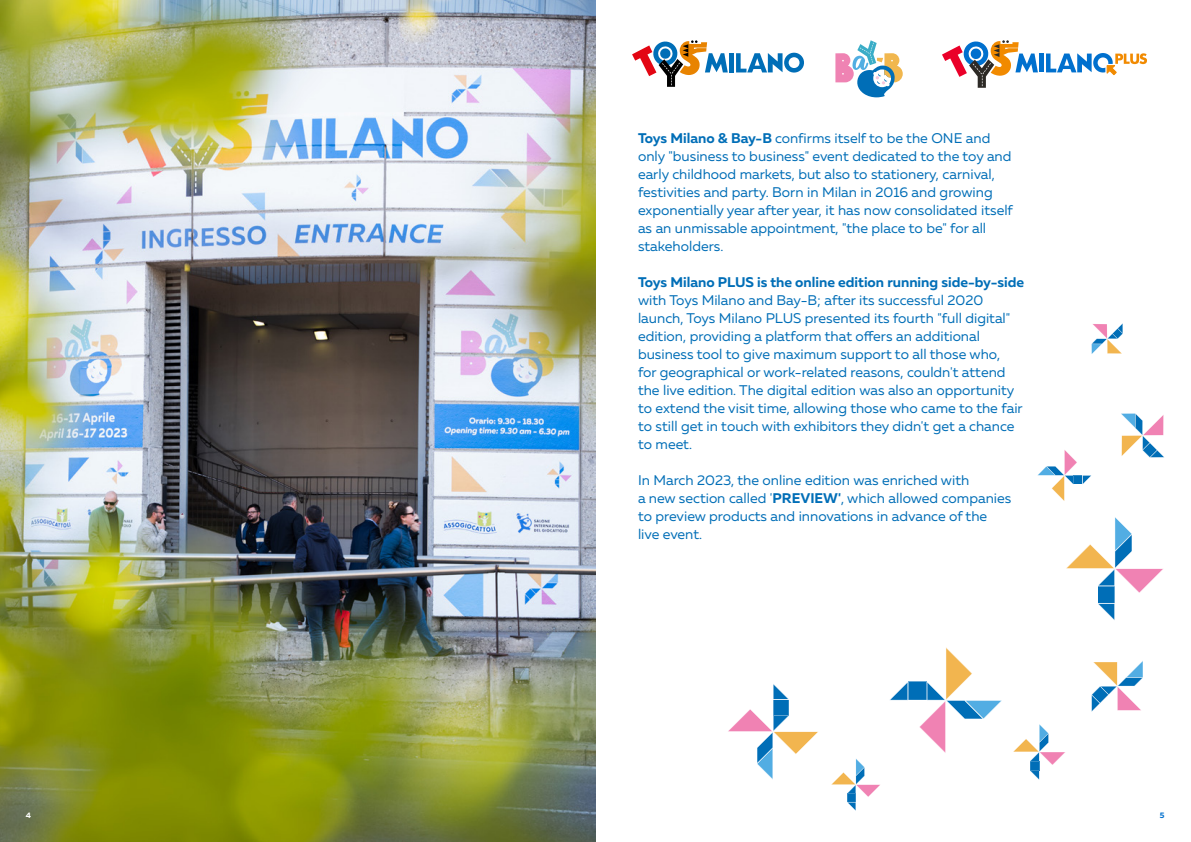
<style>
.page{position:relative;width:1191px;height:842px;background:#fff}
.page>*{position:absolute;margin:0;border:0;box-sizing:border-box;transform-origin:0 0}
.t1{font:14px/18px "Muller";color:#006eb7}
.t2{font:700 14px "Muller";color:#006eb7}
.t3{font:700 8px "Muller";color:#fff}
.t4{font:700 8px "Muller";color:#0070ce}
.s1{font-weight:700}
</style>
<div class="page">
<svg style="left:1121px;top:413px;width:43px;height:44px"></svg>
<svg style="left:1091px;top:324px;width:31px;height:30px"></svg>
<svg style="left:1037px;top:450px;width:54px;height:51px"></svg>
<svg style="left:1066px;top:517px;width:97px;height:103px"></svg>
<svg style="left:1091px;top:661px;width:52px;height:51px"></svg>
<svg style="left:728px;top:684px;width:90px;height:96px"></svg>
<svg style="left:890px;top:647px;width:112px;height:106px"></svg>
<svg style="left:1013px;top:724px;width:52px;height:56px"></svg>
<svg style="left:831px;top:759px;width:49px;height:52px"></svg>
<img style="left:0;top:0;width:595px;height:842px">
<svg style="left:632px;top:40px;width:172px;height:47px"></svg>
<svg style="left:835px;top:40px;width:67px;height:57px"></svg>
<div style="left:1039px;top:54px;width:5px;height:18px;background:#0070ce"></div>
<svg style="left:942px;top:40px;width:96px;height:48px"></svg>
<svg style="left:1046px;top:53px;width:101px;height:22px"></svg>
<p class="t1" style="left:638px;top:129px;width:376px"><span class="s1">Toys Milano &amp; Bay-B</span> confirms itself to be the ONE and only "business to business" event dedicated to the toy and early childhood markets, but also to stationery, carnival, festivities and party. Born in Milan in 2016 and growing exponentially year after year, it has now consolidated itself as an unmissable appointment, "the place to be" for all stakeholders.</p>
<p class="t2" style="left:638px;top:274px;width:388px">Toys Milano PLUS is the online edition running side-by-side</p>
<p class="t1" style="left:638px;top:291px;width:386px">with Toys Milano and Bay-B; after its successful 2020 launch, Toys Milano PLUS presented its fourth "full digital" edition, providing a platform that offers an additional business tool to give maximum support to all those who,<br>for geographical or work-related reasons, couldn't attend the live edition. The digital edition was also an opportunity to extend the visit time, allowing those who came to the fair to still get in touch with exhibitors they didn't get a chance to meet.</p>
<p class="t1" style="left:638px;top:471px;width:375px">In March 2023, the online edition was enriched with<br>a new section called '<span class="s1">PREVIEW'</span>, which allowed companies to preview products and innovations in advance of the live event.</p>
<p class="t3" style="left:26px;top:811px;width:7px">4</p>
<p class="t4" style="left:1159px;top:811px;width:6px">5</p>
</div>
